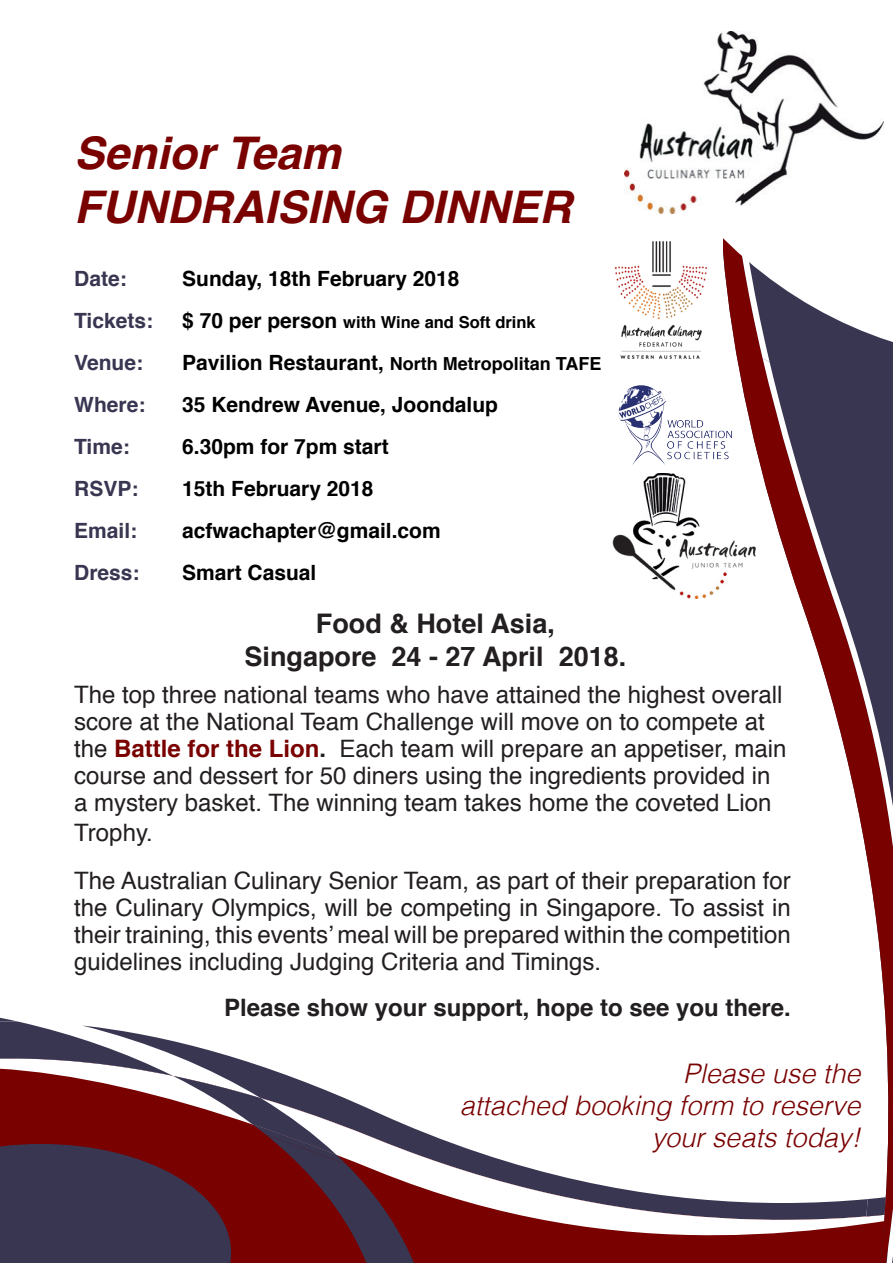
<style>
.page{position:relative;width:893px;height:1263px;background:#fff}
.page>*{position:absolute;margin:0;border:0;box-sizing:border-box;transform-origin:0 0}
.t1{font:italic 700 45px/54px "Helvetica";color:#790100}
.t2{font:italic 300 27px/32.4px "Helvetica";color:#790100;text-align:right}
.t3{font:700 27px/33px "Helvetica";color:#231f20;text-align:center}
.t4{font:24px/27px "Helvetica";color:#231f20}
.t5{font:700 24px "Helvetica";color:#231f20}
.t6{font:700 21px "Helvetica";color:#000}
.t7{font:700 21px "Helvetica";color:#383651}
.t8{font:700 18px "Helvetica";color:#000}
.t9{font:700 16.5px "Helvetica";color:#000}
.s1{font-size:21px}
.s2{font-weight:700;color:#790100}
.s3{font-weight:700}
</style>
<div class="page">
<svg style="left:432px;top:1135px;width:272px;height:128px"></svg>
<svg style="left:704px;top:362px;width:58px;height:901px"></svg>
<svg style="left:762px;top:361px;width:131px;height:902px"></svg>
<svg style="left:723px;top:31px;width:170px;height:330px"></svg>
<svg style="left:0;top:1017px;width:432px;height:246px"></svg>
<img style="left:618px;top:362px;width:122px;height:112px">
<img style="left:614px;top:241px;width:108px;height:128px">
<img style="left:624px;top:32px;width:259px;height:182px">
<img style="left:612px;top:474px;width:149px;height:124px">
<h1 class="t1" style="left:74px;top:126px;width:499px">Senior Team<br>FUNDRAISING DINNER</h1>
<p class="t7" style="left:74px;top:262px;width:54px">Date:</p>
<p class="t6" style="left:182px;top:262px;width:279px">Sunday, 18th February 2018</p>
<p class="t7" style="left:74px;top:304px;width:80px">Tickets:</p>
<p class="t9" style="left:182px;top:309px;width:355px"><span class="s1">$ 70 per person</span> with Wine and Soft drink</p>
<p class="t7" style="left:74px;top:346px;width:70px">Venue:</p>
<p class="t8" style="left:182px;top:349px;width:421px"><span class="s1">Pavilion Restaurant,</span> North Metropolitan TAFE</p>
<p class="t7" style="left:74px;top:388px;width:73px">Where:</p>
<p class="t6" style="left:182px;top:388px;width:317px">35 Kendrew Avenue, Joondalup</p>
<p class="t7" style="left:74px;top:430px;width:57px">Time:</p>
<p class="t6" style="left:182px;top:430px;width:208px">6.30pm for 7pm start</p>
<p class="t7" style="left:74px;top:472px;width:66px">RSVP:</p>
<p class="t6" style="left:182px;top:472px;width:193px">15th February 2018</p>
<p class="t7" style="left:74px;top:514px;width:65px">Email:</p>
<p class="t6" style="left:182px;top:514px;width:260px">acfwachapter@gmail.com</p>
<p class="t7" style="left:74px;top:556px;width:67px">Dress:</p>
<p class="t6" style="left:182px;top:556px;width:136px">Smart Casual</p>
<p class="t3" style="left:245px;top:607px;width:383px">Food &amp; Hotel Asia,<br>Singapore 24 - 27 April 2018.</p>
<p class="t4" style="left:74px;top:681px;width:714px">The top three national teams who have attained the highest overall score at the National Team Challenge will move on to compete at the <span class="s2">Battle for the Lion</span><span class="s3">.</span> Each team will prepare an appetiser, main course and dessert for 50 diners using the ingredients provided in a mystery basket. The winning team takes home the coveted Lion</p>
<p class="t4" style="left:74px;top:809px;width:718px;line-height:48px">Trophy.<br>The Australian Culinary Senior Team, as part of their preparation for</p>
<p class="t4" style="left:74px;top:894px;width:718px;text-align:justify">the Culinary Olympics, will be competing in Singapore. To assist in their training, this events’ meal will be prepared within the competition guidelines including Judging Criteria and Timings.</p>
<p class="t5" style="left:224px;top:988px;width:568px">Please show your support, hope to see you there.</p>
<p class="t2" style="left:460px;top:1055px;width:402px">Please use the<br>attached booking form to reserve your seats today!</p>
</div>
